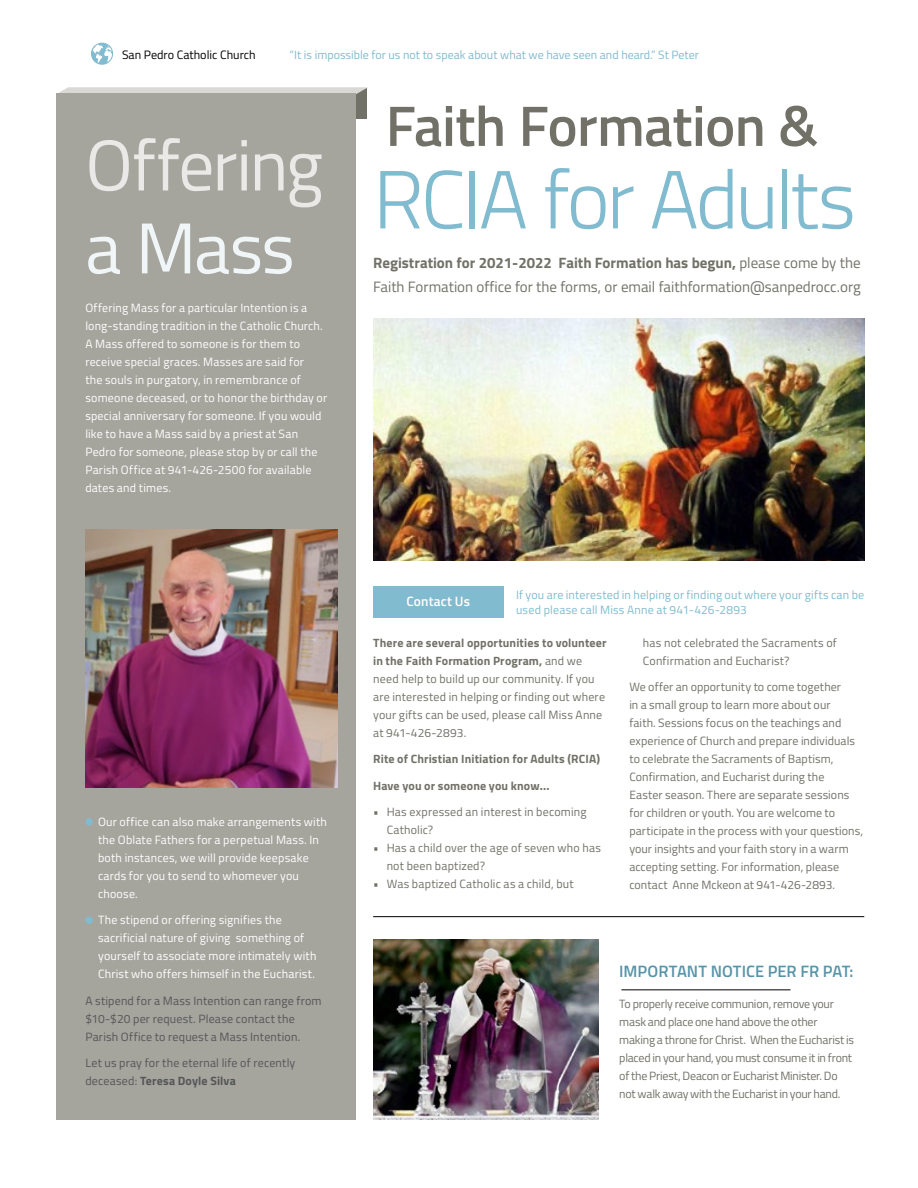
<style>
.page{position:relative;width:918px;height:1188px;background:#fff}
.page>*{position:absolute;margin:0;border:0;box-sizing:border-box;transform-origin:0 0}
.t1{font:300 82.5px "Titillium";letter-spacing:-.04em;color:#81bbcf}
.t2{font:72px "Titillium";letter-spacing:-.025em;color:#eae9e7}
.t3{font:72px "Titillium";color:#f0f6f8}
.t4{font:600 57px "Titillium";letter-spacing:-.01em;color:#727168}
.t5{font:600 16.5px "Titillium";color:#5794a9}
.t6{font:15px/24px "Titillium";color:#727168}
.t7{font:600 13.5px "Titillium";letter-spacing:.01em;color:#fff}
.t8{font:12.15px "Titillium";color:#000}
.t9{font:12px/18px "Titillium";letter-spacing:.005em;color:#727168}
.t10{font:12px/18px "Titillium";letter-spacing:.015em;color:#fff}
.t11{font:12px/18px "Titillium";letter-spacing:-.02em;color:#727168}
.t12{font:12px/18px "Titillium";letter-spacing:.015em;color:#555658}
.t13{font:12px/15px "Titillium";letter-spacing:.01em;color:#81bbcf}
.t14{font:700 12px "Titillium";letter-spacing:.015em;color:#727168}
.s1{font-weight:700}
</style>
<div class="page">
<svg style="left:91px;top:43px;width:22px;height:22px"></svg>
<div style="left:69px;top:88px;width:298px;height:30px;background:#727168"></div>
<svg style="left:57px;top:87px;width:311px;height:7px;background:#d2d1cd"></svg>
<div style="left:57px;top:94px;width:299px;height:1026px;background:#a5a49d"></div>
<img style="left:85px;top:530px;width:253px;height:257px">
<div style="left:85px;top:818px;width:8px;height:8px;background:#81bbcf;border-radius:50%"></div>
<div style="left:85px;top:917px;width:8px;height:7px;background:#81bbcf;border-radius:50%"></div>
<img style="left:373px;top:319px;width:491px;height:242px">
<div style="left:373px;top:586px;width:130px;height:31px;background:#81bbcf"></div>
<img style="left:373px;top:939px;width:225px;height:181px">
<hr style="left:621px;top:990px;width:170px;height:1px;background:#000">
<hr style="left:373px;top:916px;width:491px;height:1px;background:#000">
<p class="t8" style="left:122px;top:46px;width:135px">San Pedro Catholic Church</p>
<p class="t13" style="left:290px;top:47px;width:411px">“It is impossible for us not to speak about what we have seen and heard.” St Peter</p>
<h2 class="t2" style="left:85px;top:113px;width:239px">Offering</h2>
<h2 class="t3" style="left:85px;top:195px;width:211px">a Mass</h2>
<p class="t10" style="left:85px;top:299px;width:243px">Offering Mass for a particular Intention is a long-standing tradition in the Catholic Church.<br>A Mass offered to someone is for them to receive special graces. Masses are said for<br>the souls in purgatory, in remembrance of someone deceased, or to honor the birthday or special anniversary for someone. If you would like to have a Mass said by a priest at San Pedro for someone, please stop by or call the Parish Office at 941-426-2500 for available dates and times.</p>
<p class="t10" style="left:98px;top:812px;width:230px">Our office can also make arrangements with the Oblate Fathers for a perpetual Mass. In both instances, we will provide keepsake cards for you to send to whomever you choose.</p>
<p class="t10" style="left:98px;top:910px;width:220px">The stipend or offering signifies the sacrificial nature of giving something of yourself to associate more intimately with Christ who offers himself in the Eucharist.</p>
<p class="t12" style="left:85px;top:991px;width:238px">A stipend for a Mass Intention can range from $10-$20 per request. Please contact the<br>Parish Office to request a Mass Intention.</p>
<p class="t12" style="left:85px;top:1053px;width:212px">Let us pray for the eternal life of recently deceased: <span class="s1">Teresa Doyle Silva</span></p>
<h3 class="t4" style="left:386px;top:83px;width:434px">Faith Formation &amp;</h3>
<h1 class="t1" style="left:373px;top:140px;width:484px">RCIA for Adults</h1>
<p class="t6" style="left:373px;top:250px;width:489px"><span class="s1">Registration for 2021-2022 Faith Formation has begun,</span> please come by the<br>Faith Formation office for the forms, or email faithformation@sanpedrocc.org</p>
<p class="t7" style="left:406px;top:591px;width:65px">Contact Us</p>
<p class="t13" style="left:516px;top:586px;width:350px">If you are interested in helping or finding out where your gifts can be used please call Miss Anne at 941-426-2893</p>
<p class="t9" style="left:373px;top:633px;width:235px"><span class="s1">There are several opportunities to volunteer in the Faith Formation Program,</span> and we need help to build up our community. If you are interested in helping or finding out where your gifts can be used, please call Miss Anne at 941-426-2893.</p>
<p class="t14" style="left:373px;top:750px;width:229px">Rite of Christian Initiation for Adults (RCIA)</p>
<p class="t14" style="left:373px;top:776px;width:178px">Have you or someone you know...</p>
<p class="t9" style="left:387px;top:802px;width:201px;text-indent:-14px">• Has expressed an interest in becoming<br>Catholic?</p>
<p class="t9" style="left:387px;top:838px;width:216px;text-indent:-14px">• Has a child over the age of seven who has not been baptized?</p>
<p class="t9" style="left:373px;top:874px;width:202px">• Was baptized Catholic as a child, but</p>
<p class="t9" style="left:643px;top:633px;width:196px">has not celebrated the Sacraments of<br>Confirmation and Eucharist?</p>
<p class="t9" style="left:629px;top:677px;width:235px">We offer an opportunity to come together<br>in a small group to learn more about our<br>faith. Sessions focus on the teachings and experience of Church and prepare individuals to celebrate the Sacraments of Baptism, Confirmation, and Eucharist during the<br>Easter season. There are separate sessions for children or youth. You are welcome to participate in the process with your questions, your insights and your faith story in a warm accepting setting. For information, please contact Anne Mckeon at 941-426-2893.</p>
<h3 class="t5" style="left:619px;top:959px;width:236px">IMPORTANT NOTICE PER FR PAT:</h3>
<p class="t11" style="left:619px;top:995px;width:236px">To properly receive communion, remove your mask and place one hand above the other making a throne for Christ. When the Eucharist is placed in your hand, you must consume it in front of the Priest, Deacon or Eucharist Minister. Do not walk away with the Eucharist in your hand.</p>
</div>
